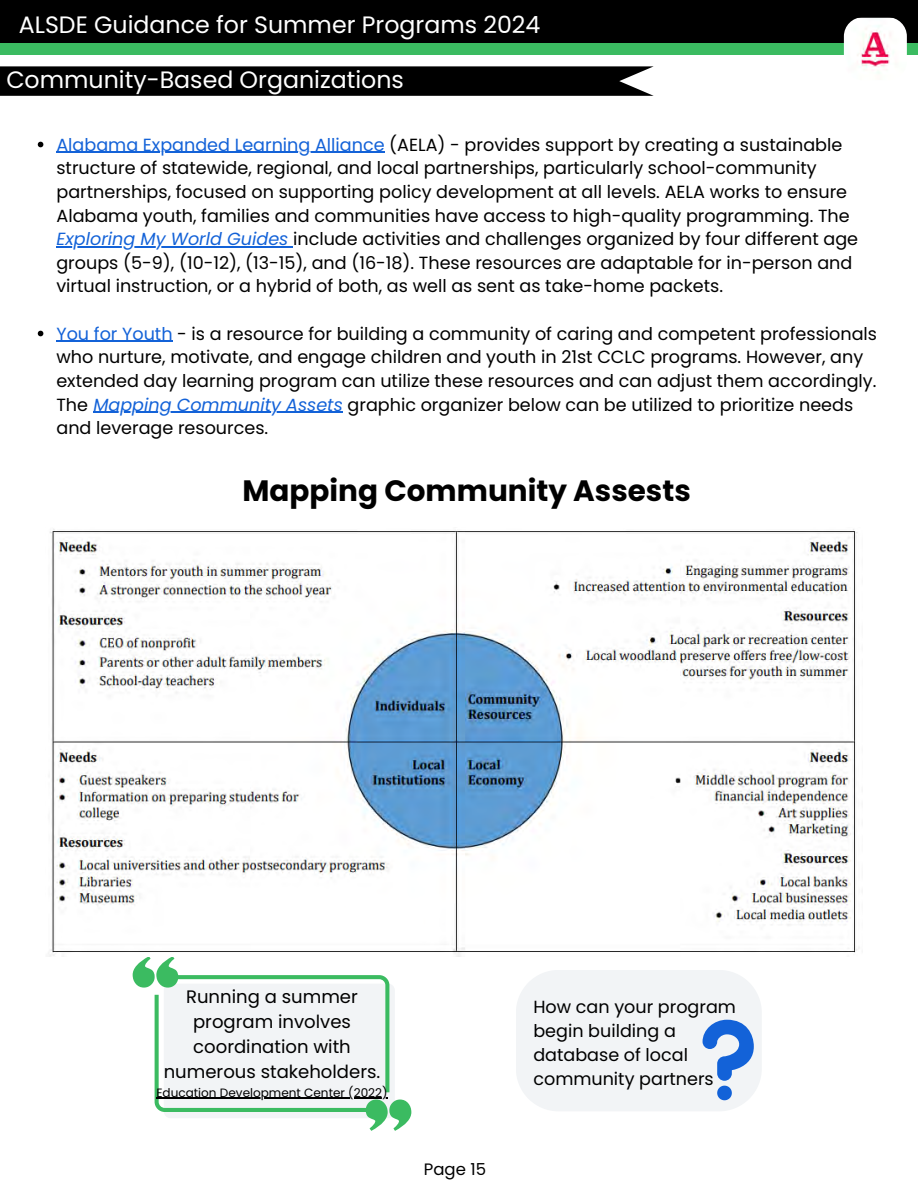
<style>
.page{position:relative;width:918px;height:1188px;background:#fff}
.page>*{position:absolute;margin:0;border:0;box-sizing:border-box;transform-origin:0 0}
.t1{font:700 29.4px "Poppins";color:#000}
.t2{font:23.7px "Poppins";color:#fff}
.t3{font:18px/25px "Poppins";color:#000;text-align:center}
.t4{font:17.55px/23.7px "Poppins";color:#000}
.t5{font:16.5px "Poppins";color:#000}
.t6{font:12px "Poppins";color:#000}
.s1{color:#1362d8}
.s2{font-style:italic;color:#1362d8}
</style>
<div class="page">
<hr style="left:93px;top:412px;width:250px;height:1px;background:#1362d8">
<hr style="left:56px;top:246px;width:232px;height:1px;background:#1362d8">
<hr style="left:56px;top:152px;width:329px;height:1px;background:#1362d8">
<hr style="left:56px;top:341px;width:117px;height:1px;background:#1362d8">
<div style="left:0;top:43px;width:918px;height:11px;background:#3bbb61"></div>
<div style="left:0;top:0;width:918px;height:43px;background:#000"></div>
<img style="left:844px;top:17px;width:63px;height:63px;border-radius:19px">
<svg style="left:0;top:66px;width:654px;height:30px;background:#0b0b0b"></svg>
<svg style="left:38px;top:142px;width:5px;height:5px"></svg>
<svg style="left:38px;top:331px;width:5px;height:5px"></svg>
<svg style="left:133px;top:957px;width:278px;height:174px"></svg>
<img style="left:48px;top:529px;width:812px;height:427px">
<svg style="left:516px;top:970px;width:246px;height:141px"></svg>
<hr style="left:156px;top:1098px;width:232px;height:1px;background:#000">
<p class="t2" style="left:19px;top:8px;width:523px">ALSDE Guidance for Summer Programs 2024</p>
<p class="t2" style="left:6px;top:63px;width:399px">Community-Based Organizations</p>
<p class="t4" style="left:56px;top:133px;width:803px"><span class="s1">Alabama Expanded Learning Alliance</span> (AELA) - provides support by creating a sustainable structure of statewide, regional, and local partnerships, particularly school-community partnerships, focused on supporting policy development at all levels. AELA works to ensure Alabama youth, families and communities have access to high-quality programming. The <span class="s2">Exploring My World Guides</span> include activities and challenges organized by four different age groups (5-9), (10-12), (13-15), and (16-18). These resources are adaptable for in-person and virtual instruction, or a hybrid of both, as well as sent as take-home packets.</p>
<p class="t4" style="left:56px;top:322px;width:822px"><span class="s1">You for Youth</span> - is a resource for building a community of caring and competent professionals who nurture, motivate, and engage children and youth in 21st CCLC programs. However, any extended day learning program can utilize these resources and can adjust them accordingly.<br>The <span class="s2">Mapping Community Assets</span> graphic organizer below can be utilized to prioritize needs and leverage resources.</p>
<p class="t1" style="left:243px;top:470px;width:450px">Mapping Community Assests</p>
<p class="t3" style="left:164px;top:984px;width:218px">Running a summer program involves coordination with numerous stakeholders.</p>
<p class="t6" style="left:156px;top:1084px;width:233px">Education Development Center (2022)</p>
<p class="t5" style="left:424px;top:1157px;width:64px">Page 15</p>
<p class="t4" style="left:533px;top:995px;width:204px;line-height:24.2px">How can your program begin building a database of local community partners</p>
</div>
